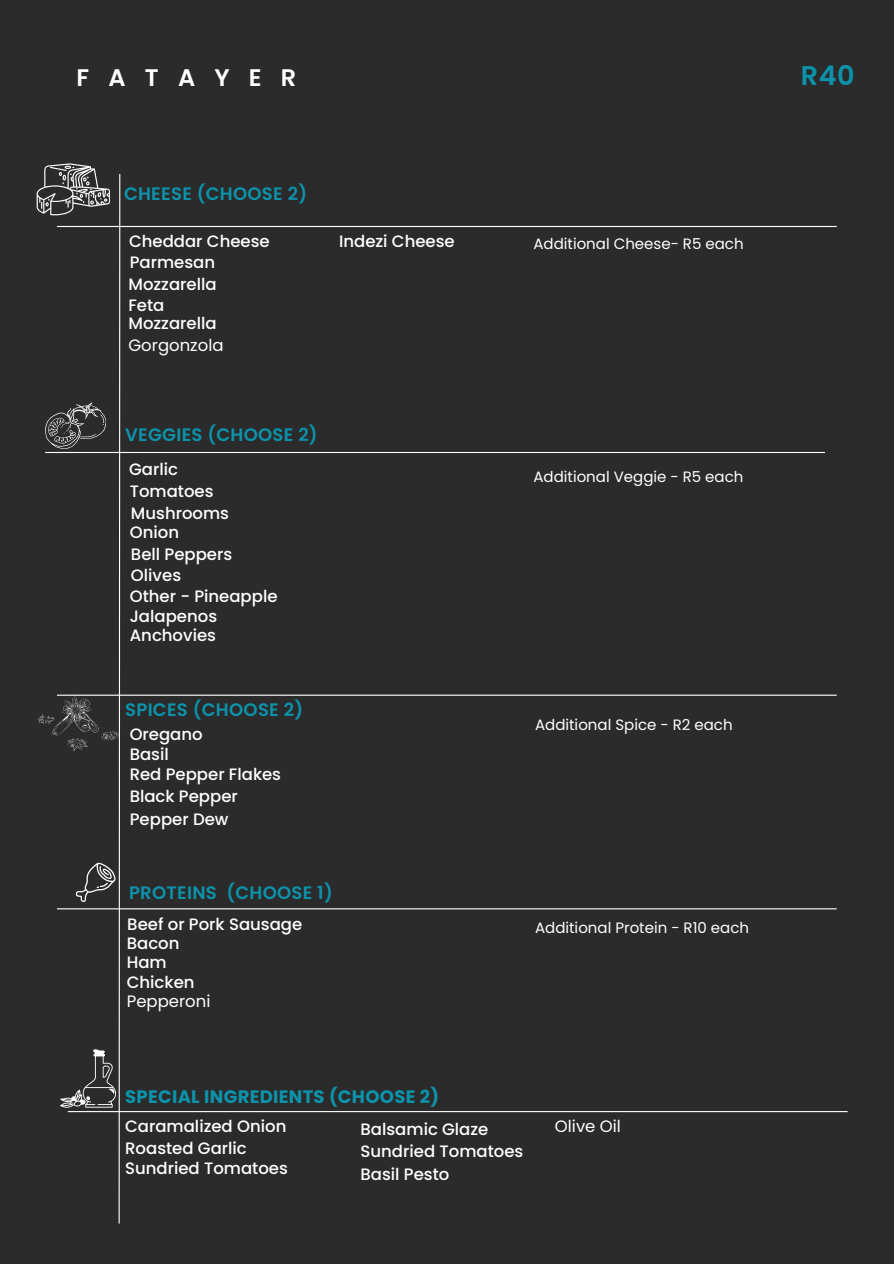
<style>
.page{position:relative;width:894px;height:1264px;background:#fff}
.page>*{position:absolute;margin:0;border:0;box-sizing:border-box;transform-origin:0 0}
.t1{font:600 27px "Poppins";color:#0c93ab}
.t2{font:600 24px "Poppins";letter-spacing:.8em;color:#fff}
.t3{font:600 18px "Poppins";letter-spacing:.015em;color:#0c93ab}
.t4{font:700 18px "Poppins";letter-spacing:.015em;color:#0c93ab}
.t5{font:500 16.5px "Poppins";color:#fff}
.t6{font:16.5px "Poppins";color:#fff}
.t7{font:15px "Poppins";color:#fff}
</style>
<div class="page">
<div style="left:0;top:0;width:893px;height:1263px;background:#2b2b2b"></div>
<hr style="left:57px;top:694px;width:779px;height:1px;background:#fff">
<hr style="left:57px;top:226px;width:779px;height:1px;background:#fff">
<hr style="left:45px;top:452px;width:779px;height:1px;background:#fff">
<hr style="left:57px;top:908px;width:779px;height:1px;background:#fff">
<hr style="left:68px;top:1110px;width:779px;height:2px;background:#fff">
<svg style="left:37px;top:163px;width:84px;height:1061px"></svg>
<p class="t2" style="left:77px;top:60px;width:221px">FATAYER</p>
<h4 class="t3" style="left:124px;top:181px;width:184px">CHEESE (CHOOSE 2)</h4>
<p class="t5" style="left:129px;top:229px;width:142px">Cheddar Cheese</p>
<h4 class="t5" style="left:130px;top:251px;width:87px">Parmesan</h4>
<h4 class="t5" style="left:128px;top:272px;width:90px">Mozzarella</h4>
<h4 class="t5" style="left:128px;top:294px;width:37px">Feta</h4>
<h5 class="t5" style="left:128px;top:312px;width:90px">Mozzarella</h5>
<p class="t6" style="left:128px;top:333px;width:97px">Gorgonzola</p>
<p class="t5" style="left:339px;top:229px;width:117px">Indezi Cheese</p>
<h4 class="t3" style="left:125px;top:422px;width:194px">VEGGIES (CHOOSE 2)</h4>
<h4 class="t5" style="left:129px;top:458px;width:50px">Garlic</h4>
<h4 class="t5" style="left:130px;top:479px;width:85px">Tomatoes</h4>
<h4 class="t5" style="left:131px;top:502px;width:100px">Mushrooms</h4>
<p class="t5" style="left:130px;top:521px;width:51px">Onion</p>
<p class="t5" style="left:131px;top:542px;width:103px">Bell Peppers</p>
<p class="t5" style="left:131px;top:563px;width:52px">Olives</p>
<h4 class="t5" style="left:130px;top:584px;width:149px">Other - Pineapple</h4>
<h4 class="t5" style="left:130px;top:604px;width:89px">Jalapenos</h4>
<h4 class="t5" style="left:130px;top:624px;width:88px">Anchovies</h4>
<p class="t3" style="left:125px;top:697px;width:179px">SPICES (CHOOSE 2)</p>
<p class="t5" style="left:130px;top:722px;width:75px">Oregano</p>
<p class="t5" style="left:130px;top:743px;width:41px">Basil</p>
<h4 class="t5" style="left:130px;top:762px;width:153px">Red Pepper Flakes</h4>
<p class="t5" style="left:130px;top:784px;width:110px">Black Pepper</p>
<h4 class="t5" style="left:130px;top:807px;width:100px">Pepper Dew</h4>
<h4 class="t3" style="left:129px;top:879px;width:205px">PROTEINS (CHOOSE 1)</h4>
<h4 class="t5" style="left:127px;top:932px;width:54px">Bacon</h4>
<h4 class="t5" style="left:127px;top:912px;width:176px">Beef or Pork Sausage</h4>
<h4 class="t5" style="left:127px;top:950px;width:41px">Ham</h4>
<h4 class="t5" style="left:127px;top:970px;width:69px">Chicken</h4>
<h4 class="t6" style="left:127px;top:990px;width:85px">Pepperoni</h4>
<h4 class="t7" style="left:533px;top:233px;width:212px">Additional Cheese- R5 each</h4>
<p class="t7" style="left:533px;top:466px;width:211px">Additional Veggie - R5 each</p>
<h5 class="t7" style="left:535px;top:714px;width:199px">Additional Spice - R2 each</h5>
<p class="t7" style="left:535px;top:917px;width:215px">Additional Protein - R10 each</p>
<h4 class="t4" style="left:125px;top:1083px;width:315px">SPECIAL INGREDIENTS (CHOOSE 2)</h4>
<p class="t5" style="left:125px;top:1115px;width:163px">Caramalized Onion</p>
<h4 class="t5" style="left:360px;top:1117px;width:129px">Balsamic Glaze</h4>
<h4 class="t5" style="left:360px;top:1139px;width:164px">Sundried Tomatoes</h4>
<h4 class="t5" style="left:360px;top:1162px;width:90px">Basil Pesto</h4>
<h4 class="t5" style="left:125px;top:1136px;width:123px">Roasted Garlic</h4>
<p class="t5" style="left:125px;top:1156px;width:164px">Sundried Tomatoes</p>
<h5 class="t6" style="left:554px;top:1115px;width:68px">Olive Oil</h5>
<p class="t1" style="left:800px;top:56px;width:55px">R40</p>
</div>
